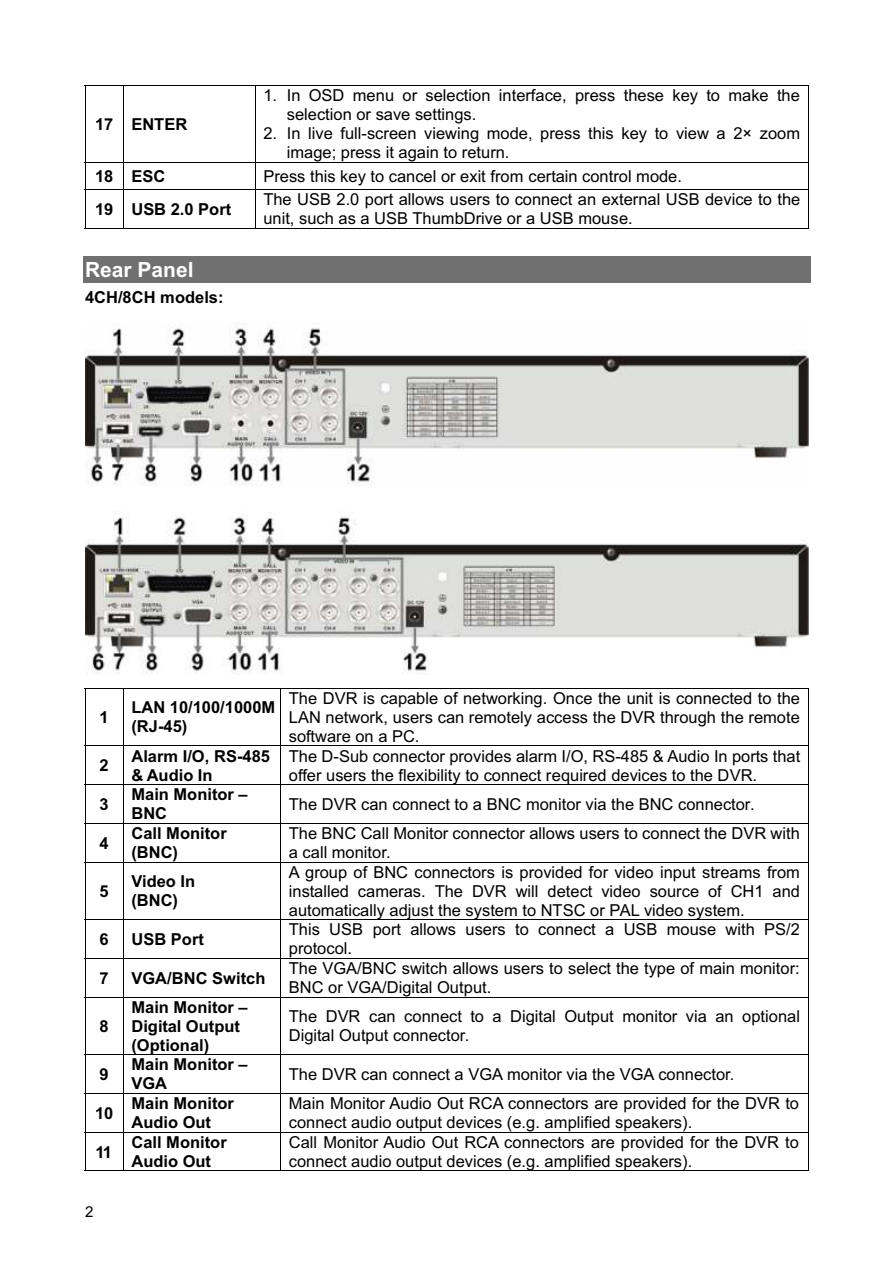
<style>
.page{position:relative;width:893px;height:1263px;background:#fff}
.page>*{position:absolute;margin:0;border:0;box-sizing:border-box;transform-origin:0 0}
.t1{font:700 21px "Arial";color:#fff}
.t2{font:16.5px/19px "Arial";color:#000}
.t3{font:700 16.5px/19px "Arial";color:#000}
.t4{font:15px "Arial";color:#000}
</style>
<div class="page">
<hr style="left:85px;top:85px;width:723px;height:1px;background:#000">
<hr style="left:85px;top:86px;width:1px;height:76px;background:#000">
<hr style="left:123px;top:86px;width:1px;height:76px;background:#000">
<hr style="left:255px;top:86px;width:1px;height:76px;background:#000">
<hr style="left:808px;top:86px;width:1px;height:76px;background:#000">
<hr style="left:85px;top:162px;width:723px;height:1px;background:#000">
<svg style="left:85px;top:163px;width:1px;height:26px"></svg>
<svg style="left:123px;top:163px;width:1px;height:26px"></svg>
<svg style="left:255px;top:163px;width:1px;height:26px"></svg>
<svg style="left:808px;top:162px;width:1px;height:27px"></svg>
<hr style="left:85px;top:189px;width:723px;height:1px;background:#000">
<hr style="left:85px;top:190px;width:1px;height:39px;background:#000">
<hr style="left:85px;top:228px;width:38px;height:1px;background:#000">
<hr style="left:123px;top:190px;width:1px;height:39px;background:#000">
<hr style="left:124px;top:228px;width:131px;height:1px;background:#000">
<hr style="left:255px;top:190px;width:1px;height:39px;background:#000">
<hr style="left:256px;top:228px;width:552px;height:1px;background:#000">
<hr style="left:808px;top:190px;width:1px;height:39px;background:#000">
<div style="left:83px;top:256px;width:727px;height:27px;background:#707070"></div>
<img style="left:86px;top:328px;width:722px;height:158px">
<img style="left:86px;top:517px;width:722px;height:158px">
<hr style="left:85px;top:688px;width:723px;height:1px;background:#000">
<hr style="left:85px;top:689px;width:1px;height:57px;background:#000">
<hr style="left:123px;top:689px;width:1px;height:57px;background:#000">
<hr style="left:280px;top:689px;width:1px;height:57px;background:#000">
<hr style="left:808px;top:689px;width:1px;height:57px;background:#000">
<hr style="left:85px;top:746px;width:723px;height:1px;background:#000">
<hr style="left:85px;top:746px;width:1px;height:38px;background:#000">
<hr style="left:123px;top:746px;width:1px;height:38px;background:#000">
<hr style="left:280px;top:746px;width:1px;height:38px;background:#000">
<hr style="left:808px;top:746px;width:1px;height:38px;background:#000">
<hr style="left:85px;top:784px;width:723px;height:1px;background:#000">
<hr style="left:85px;top:785px;width:1px;height:38px;background:#000">
<hr style="left:123px;top:785px;width:1px;height:38px;background:#000">
<hr style="left:280px;top:785px;width:1px;height:38px;background:#000">
<hr style="left:808px;top:785px;width:1px;height:38px;background:#000">
<hr style="left:85px;top:823px;width:723px;height:1px;background:#000">
<hr style="left:85px;top:824px;width:1px;height:38px;background:#000">
<hr style="left:123px;top:824px;width:1px;height:38px;background:#000">
<hr style="left:280px;top:824px;width:1px;height:38px;background:#000">
<hr style="left:808px;top:824px;width:1px;height:38px;background:#000">
<hr style="left:85px;top:862px;width:723px;height:1px;background:#000">
<hr style="left:85px;top:862px;width:1px;height:57px;background:#000">
<hr style="left:123px;top:862px;width:1px;height:57px;background:#000">
<hr style="left:280px;top:862px;width:1px;height:57px;background:#000">
<hr style="left:808px;top:862px;width:1px;height:57px;background:#000">
<hr style="left:85px;top:919px;width:723px;height:1px;background:#000">
<hr style="left:85px;top:920px;width:1px;height:38px;background:#000">
<hr style="left:123px;top:920px;width:1px;height:38px;background:#000">
<hr style="left:280px;top:920px;width:1px;height:38px;background:#000">
<hr style="left:808px;top:920px;width:1px;height:38px;background:#000">
<hr style="left:85px;top:958px;width:723px;height:1px;background:#000">
<hr style="left:85px;top:959px;width:1px;height:38px;background:#000">
<hr style="left:123px;top:959px;width:1px;height:38px;background:#000">
<hr style="left:280px;top:959px;width:1px;height:38px;background:#000">
<hr style="left:808px;top:959px;width:1px;height:38px;background:#000">
<hr style="left:85px;top:997px;width:723px;height:1px;background:#000">
<hr style="left:85px;top:997px;width:1px;height:57px;background:#000">
<hr style="left:123px;top:997px;width:1px;height:57px;background:#000">
<hr style="left:280px;top:997px;width:1px;height:57px;background:#000">
<hr style="left:808px;top:997px;width:1px;height:57px;background:#000">
<hr style="left:85px;top:1054px;width:723px;height:1px;background:#000">
<hr style="left:85px;top:1055px;width:1px;height:38px;background:#000">
<hr style="left:123px;top:1055px;width:1px;height:38px;background:#000">
<hr style="left:280px;top:1055px;width:1px;height:38px;background:#000">
<hr style="left:808px;top:1055px;width:1px;height:38px;background:#000">
<hr style="left:85px;top:1093px;width:723px;height:1px;background:#000">
<hr style="left:85px;top:1094px;width:1px;height:38px;background:#000">
<hr style="left:123px;top:1094px;width:1px;height:38px;background:#000">
<hr style="left:280px;top:1094px;width:1px;height:38px;background:#000">
<hr style="left:808px;top:1094px;width:1px;height:38px;background:#000">
<hr style="left:85px;top:1132px;width:723px;height:1px;background:#000">
<hr style="left:85px;top:1132px;width:1px;height:39px;background:#000">
<hr style="left:85px;top:1171px;width:38px;height:1px;background:#000">
<hr style="left:123px;top:1132px;width:1px;height:39px;background:#000">
<hr style="left:124px;top:1171px;width:156px;height:1px;background:#000">
<hr style="left:280px;top:1132px;width:1px;height:39px;background:#000">
<hr style="left:281px;top:1171px;width:527px;height:1px;background:#000">
<hr style="left:808px;top:1132px;width:1px;height:39px;background:#000">
<p class="t3" style="left:95px;top:116px;width:94px">17 ENTER</p>
<p class="t2" style="left:287px;top:87px;width:514px;text-indent:-23px">1. In OSD menu or selection interface, press these key to make the selection or save settings.</p>
<p class="t2" style="left:287px;top:125px;width:515px;text-indent:-23px">2. In live full-screen viewing mode, press this key to view a 2× zoom image; press it again to return.</p>
<p class="t3" style="left:95px;top:168px;width:72px">18 ESC</p>
<p class="t2" style="left:263px;top:168px;width:420px">Press this key to cancel or exit from certain control mode.</p>
<p class="t3" style="left:95px;top:202px;width:138px">19 USB 2.0 Port</p>
<p class="t2" style="left:263px;top:192px;width:538px">The USB 2.0 port allows users to connect an external USB device to the unit, such as a USB ThumbDrive or a USB mouse.</p>
<p class="t1" style="left:85px;top:262px;width:110px">Rear Panel</p>
<p class="t3" style="left:85px;top:289px;width:140px">4CH/8CH models:</p>
<p class="t3" style="left:100px;top:709px;width:11px">1</p>
<p class="t3" style="left:131px;top:700px;width:145px">LAN 10/100/1000M (RJ-45)</p>
<p class="t2" style="left:289px;top:690px;width:512px;text-align:justify">The DVR is capable of networking. Once the unit is connected to the LAN network, users can remotely access the DVR through the remote software on a PC.</p>
<p class="t3" style="left:100px;top:758px;width:11px">2</p>
<p class="t3" style="left:131px;top:748px;width:140px">Alarm I/O, RS-485 &amp; Audio In</p>
<p class="t2" style="left:289px;top:748px;width:513px">The D-Sub connector provides alarm I/O, RS-485 &amp; Audio In ports that offer users the flexibility to connect required devices to the DVR.</p>
<p class="t3" style="left:100px;top:796px;width:11px">3</p>
<p class="t3" style="left:131px;top:787px;width:118px">Main Monitor –<br>BNC</p>
<p class="t2" style="left:289px;top:796px;width:467px">The DVR can connect to a BNC monitor via the BNC connector.</p>
<p class="t3" style="left:100px;top:835px;width:11px">4</p>
<p class="t3" style="left:131px;top:825px;width:97px">Call Monitor (BNC)</p>
<p class="t2" style="left:289px;top:825px;width:512px">The BNC Call Monitor connector allows users to connect the DVR with a call monitor.</p>
<p class="t3" style="left:100px;top:883px;width:11px">5</p>
<p class="t3" style="left:131px;top:873px;width:65px">Video In (BNC)</p>
<p class="t2" style="left:289px;top:864px;width:512px;text-align:justify">A group of BNC connectors is provided for video input streams from installed cameras. The DVR will detect video source of CH1 and automatically adjust the system to NTSC or PAL video system.</p>
<p class="t3" style="left:100px;top:931px;width:11px">6</p>
<p class="t3" style="left:131px;top:931px;width:74px">USB Port</p>
<p class="t2" style="left:289px;top:922px;width:512px">This USB port allows users to connect a USB mouse with PS/2 protocol.</p>
<p class="t3" style="left:100px;top:970px;width:11px">7</p>
<p class="t3" style="left:131px;top:970px;width:136px">VGA/BNC Switch</p>
<p class="t2" style="left:289px;top:960px;width:512px">The VGA/BNC switch allows users to select the type of main monitor:<br>BNC or VGA/Digital Output.</p>
<p class="t3" style="left:100px;top:1018px;width:11px">8</p>
<p class="t3" style="left:131px;top:999px;width:118px">Main Monitor –<br>Digital Output (Optional)</p>
<p class="t2" style="left:289px;top:1008px;width:512px">The DVR can connect to a Digital Output monitor via an optional<br>Digital Output connector.</p>
<p class="t3" style="left:100px;top:1066px;width:11px">9</p>
<p class="t3" style="left:131px;top:1057px;width:118px">Main Monitor –<br>VGA</p>
<p class="t2" style="left:289px;top:1066px;width:447px">The DVR can connect a VGA monitor via the VGA connector.</p>
<p class="t3" style="left:95px;top:1105px;width:20px">10</p>
<p class="t3" style="left:131px;top:1095px;width:104px">Main Monitor<br>Audio Out</p>
<p class="t2" style="left:289px;top:1095px;width:511px">Main Monitor Audio Out RCA connectors are provided for the DVR to connect audio output devices (e.g. amplified speakers).</p>
<p class="t3" style="left:95px;top:1144px;width:18px">11</p>
<p class="t3" style="left:131px;top:1134px;width:97px">Call Monitor<br>Audio Out</p>
<p class="t2" style="left:289px;top:1134px;width:511px">Call Monitor Audio Out RCA connectors are provided for the DVR to connect audio output devices (e.g. amplified speakers).</p>
<p class="t4" style="left:85px;top:1206px;width:10px">2</p>
</div>
